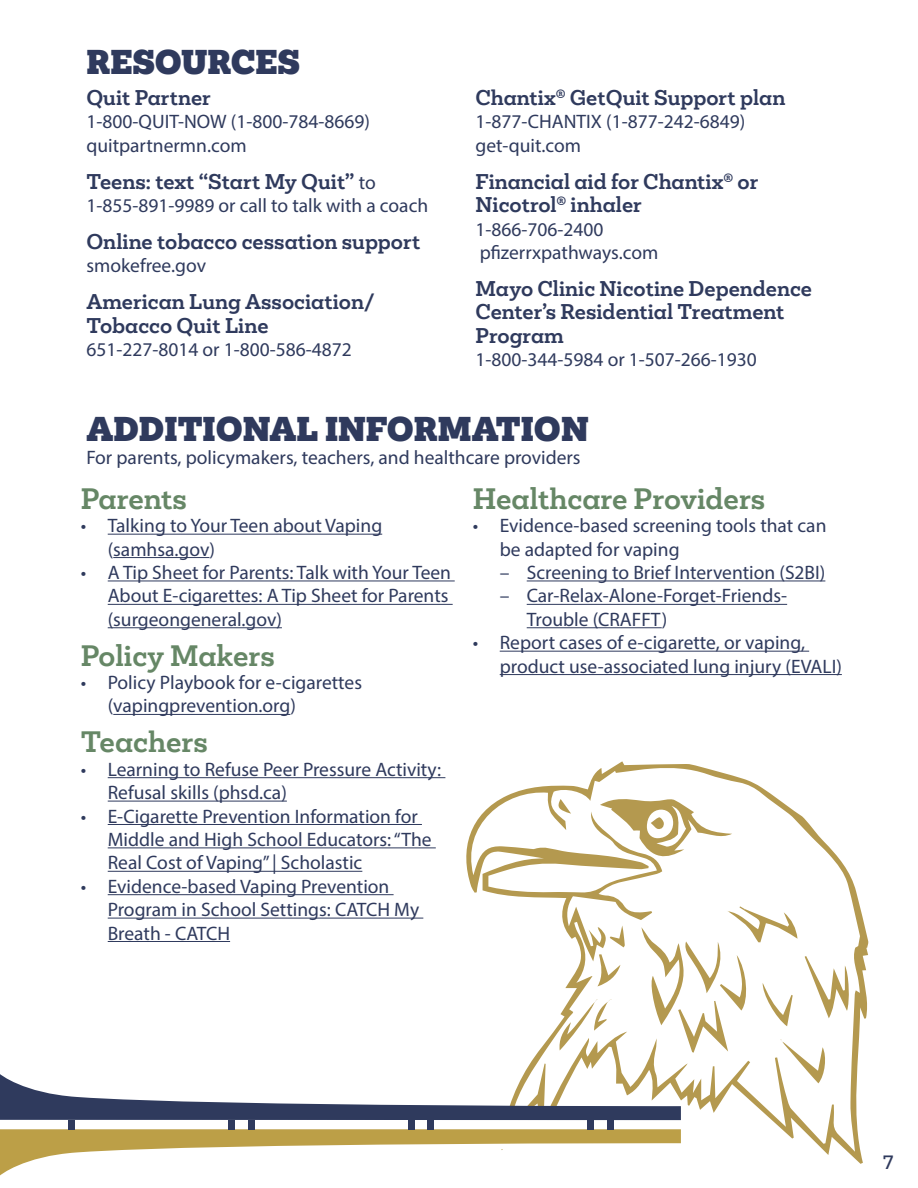
<style>
.page{position:relative;width:918px;height:1188px;background:#fff}
.page>*{position:absolute;margin:0;border:0;box-sizing:border-box;transform-origin:0 0}
.t1{font:900 31.5px "Mokoko";color:#2f3a5d}
.t2{font:700 27px "Mokoko";color:#668766}
.t3{font:19.5px/23.4px "Myriad Pro";color:#2f3a5d}
.t4{font:700 19.5px/23.4px "Mokoko";color:#2f3a5d}
.t5{font:500 18px "Mokoko";color:#2f3a5d}
.s1{font-family:"Myriad Pro";font-weight:400}
</style>
<div class="page">
<svg style="left:466px;top:761px;width:403px;height:403px"></svg>
<svg style="left:556px;top:799px;width:15px;height:15px"></svg>
<svg style="left:600px;top:797px;width:132px;height:63px"></svg>
<div style="left:498px;top:1106px;width:169px;height:43px;background:#fff"></div>
<svg style="left:0;top:906px;width:850px;height:214px"></svg>
<svg style="left:0;top:1129px;width:681px;height:46px"></svg>
<div style="left:68px;top:1120px;width:7px;height:9px;background:#2f3a5d"></div>
<div style="left:228px;top:1120px;width:7px;height:9px;background:#2f3a5d"></div>
<div style="left:248px;top:1120px;width:7px;height:9px;background:#2f3a5d"></div>
<div style="left:408px;top:1120px;width:6px;height:9px;background:#2f3a5d"></div>
<div style="left:427px;top:1120px;width:7px;height:9px;background:#2f3a5d"></div>
<div style="left:587px;top:1120px;width:7px;height:9px;background:#2f3a5d"></div>
<div style="left:607px;top:1120px;width:7px;height:9px;background:#2f3a5d"></div>
<hr style="left:108px;top:534px;width:274px;height:1px;background:#2f3a5d">
<hr style="left:113px;top:557px;width:96px;height:1px;background:#2f3a5d">
<hr style="left:108px;top:580px;width:347px;height:1px;background:#2f3a5d">
<hr style="left:108px;top:604px;width:345px;height:1px;background:#2f3a5d">
<hr style="left:108px;top:627px;width:174px;height:1px;background:#2f3a5d">
<hr style="left:113px;top:714px;width:177px;height:1px;background:#2f3a5d">
<hr style="left:108px;top:777px;width:337px;height:1px;background:#2f3a5d">
<hr style="left:108px;top:801px;width:179px;height:1px;background:#2f3a5d">
<hr style="left:108px;top:824px;width:314px;height:1px;background:#2f3a5d">
<hr style="left:108px;top:847px;width:328px;height:1px;background:#2f3a5d">
<hr style="left:108px;top:871px;width:254px;height:1px;background:#2f3a5d">
<hr style="left:108px;top:894px;width:286px;height:1px;background:#2f3a5d">
<hr style="left:108px;top:918px;width:315px;height:1px;background:#2f3a5d">
<hr style="left:108px;top:941px;width:122px;height:1px;background:#2f3a5d">
<hr style="left:527px;top:580px;width:298px;height:1px;background:#2f3a5d">
<hr style="left:527px;top:604px;width:260px;height:1px;background:#2f3a5d">
<hr style="left:527px;top:627px;width:135px;height:1px;background:#2f3a5d">
<hr style="left:500px;top:651px;width:309px;height:1px;background:#2f3a5d">
<hr style="left:500px;top:674px;width:342px;height:1px;background:#2f3a5d">
<h1 class="t1" style="left:86px;top:41px;width:215px">RESOURCES</h1>
<p class="t4" style="left:86px;top:86px;width:126px">Quit Partner</p>
<p class="t3" style="left:86px;top:110px;width:285px">1-800-QUIT-NOW (1-800-784-8669) quitpartnermn.com</p>
<p class="t4" style="left:86px;top:170px;width:291px">Teens: text “Start My Quit” <span class="s1">to</span></p>
<p class="t3" style="left:86px;top:194px;width:343px">1-855-891-9989 or call to talk with a coach</p>
<p class="t4" style="left:86px;top:230px;width:336px">Online tobacco cessation support</p>
<p class="t3" style="left:86px;top:254px;width:121px">smokefree.gov</p>
<p class="t4" style="left:86px;top:290px;width:290px">American Lung Association/<br>Tobacco Quit Line</p>
<p class="t3" style="left:86px;top:338px;width:267px">651-227-8014 or 1-800-586-4872</p>
<p class="t4" style="left:476px;top:86px;width:311px">Chantix® GetQuit Support plan</p>
<p class="t3" style="left:476px;top:110px;width:271px">1-877-CHANTIX (1-877-242-6849) get-quit.com</p>
<p class="t4" style="left:476px;top:170px;width:284px">Financial aid for Chantix® or<br>Nicotrol® inhaler</p>
<p class="t3" style="left:476px;top:217px;width:184px">1-866-706-2400 pfizerrxpathways.com</p>
<p class="t4" style="left:476px;top:277px;width:338px">Mayo Clinic Nicotine Dependence<br>Center’s Residential Treatment<br>Program</p>
<p class="t3" style="left:476px;top:347px;width:283px">1-800-344-5984 or 1-507-266-1930</p>
<h1 class="t1" style="left:86px;top:408px;width:504px">ADDITIONAL INFORMATION</h1>
<p class="t3" style="left:86px;top:446px;width:496px">For parents, policymakers, teachers, and healthcare providers</p>
<h2 class="t2" style="left:81px;top:480px;width:108px">Parents</h2>
<p class="t3" style="left:108px;top:514px;width:276px;text-indent:-27px">• Talking to Your Teen about Vaping (samhsa.gov)</p>
<p class="t3" style="left:108px;top:560px;width:345px;text-indent:-27px">• A Tip Sheet for Parents: Talk with Your Teen<br>About E-cigarettes: A Tip Sheet for Parents (surgeongeneral.gov)</p>
<h2 class="t2" style="left:81px;top:637px;width:196px">Policy Makers</h2>
<p class="t3" style="left:108px;top:671px;width:256px;text-indent:-27px">• Policy Playbook for e-cigarettes (vapingprevention.org)</p>
<h2 class="t2" style="left:81px;top:724px;width:129px">Teachers</h2>
<p class="t3" style="left:108px;top:757px;width:335px;text-indent:-27px">• Learning to Refuse Peer Pressure Activity:<br>Refusal skills (phsd.ca)</p>
<p class="t3" style="left:108px;top:804px;width:325px;text-indent:-27px">• E-Cigarette Prevention Information for<br>Middle and High School Educators: “The<br>Real Cost of Vaping” | Scholastic</p>
<p class="t3" style="left:108px;top:874px;width:313px;text-indent:-27px">• Evidence-based Vaping Prevention<br>Program in School Settings: CATCH My<br>Breath - CATCH</p>
<h2 class="t2" style="left:473px;top:480px;width:294px">Healthcare Providers</h2>
<p class="t3" style="left:500px;top:514px;width:328px;text-indent:-27px">• Evidence-based screening tools that can be adapted for vaping</p>
<p class="t3" style="left:500px;top:560px;width:327px">– Screening to Brief Intervention (S2BI)</p>
<p class="t3" style="left:527px;top:584px;width:262px;text-indent:-27px">– Car-Relax-Alone-Forget-Friends-<br>Trouble (CRAFFT)</p>
<p class="t3" style="left:500px;top:631px;width:344px;text-indent:-27px">• Report cases of e-cigarette, or vaping, product use-associated lung injury (EVALI)</p>
<p class="t5" style="left:882px;top:1150px;width:13px">7</p>
</div>
